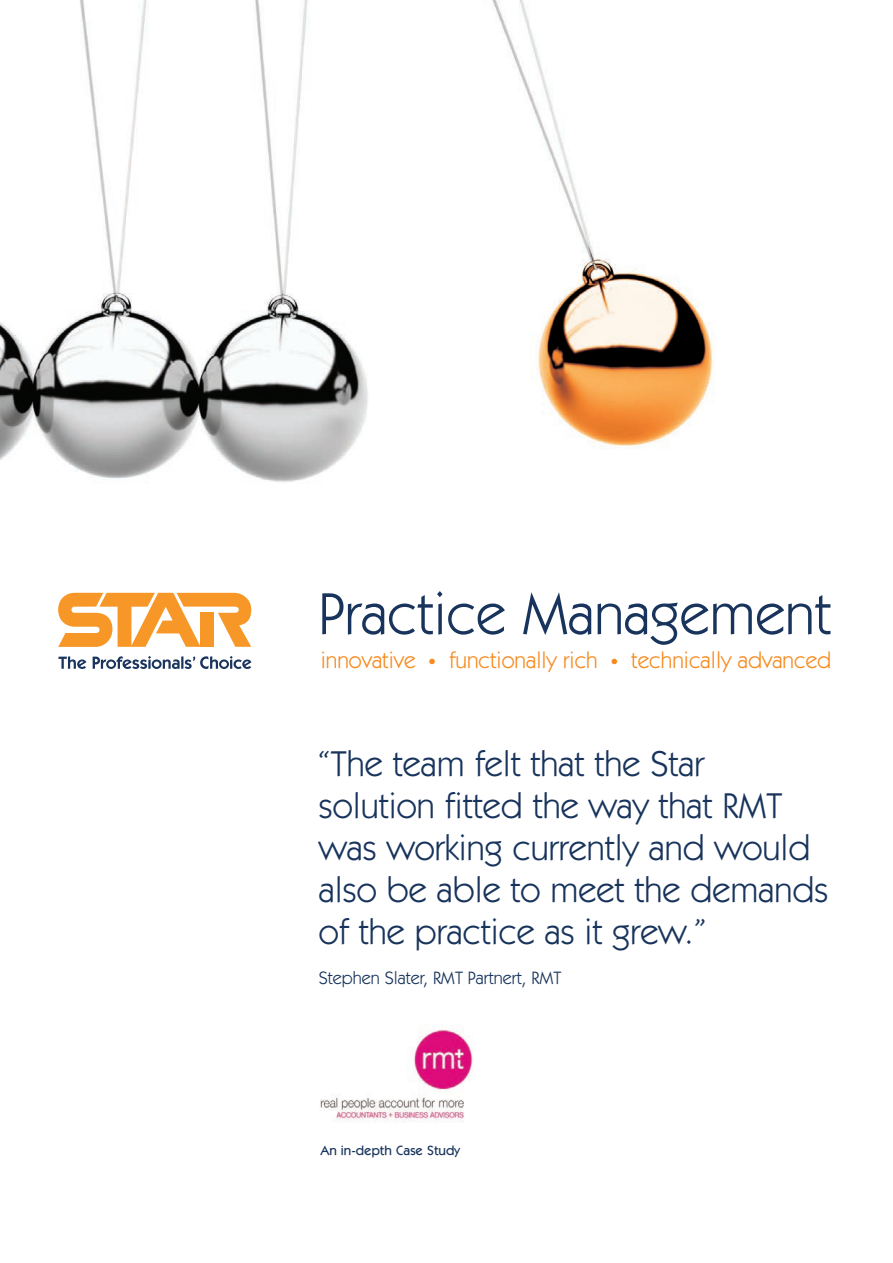
<style>
.page{position:relative;width:893px;height:1263px;background:#fff}
.page>*{position:absolute;margin:0;border:0;box-sizing:border-box;transform-origin:0 0}
.t1{font:59.25px "Itc Kabel";color:#18345c}
.t2{font:36px/42px "Itc Kabel";color:#18345c}
.t3{font:23.1px "Itc Kabel";color:#f68b1f}
.t4{font:18px "Itc Kabel";color:#18345c}
.t5{font:500 13.5px "Itc Kabel";color:#18345c}
.s1{font-size:16.2px}
</style>
<div class="page">
<img style="left:0;top:0;width:713px;height:482px">
<svg style="left:58px;top:593px;width:193px;height:54px"></svg>
<svg style="left:58px;top:656px;width:28px;height:13px"></svg>
<svg style="left:93px;top:656px;width:158px;height:13px"></svg>
<img style="left:320px;top:1029px;width:154px;height:93px">
<h1 class="t1" style="left:318px;top:592px;width:514px">Practice Management</h1>
<p class="t3" style="left:321px;top:652px;width:512px">innovative <span class="s1">•</span> functionally rich <span class="s1">•</span> technically advanced</p>
<p class="t2" style="left:319px;top:745px;width:511px">“The team felt that the Star solution fitted the way that RMT was working currently and would also be able to meet the demands of the practice as it grew.”</p>
<p class="t4" style="left:319px;top:971px;width:244px">Stephen Slater, RMT Partnert, RMT</p>
<p class="t5" style="left:320px;top:1145px;width:141px">An in-depth Case Study</p>
</div>
